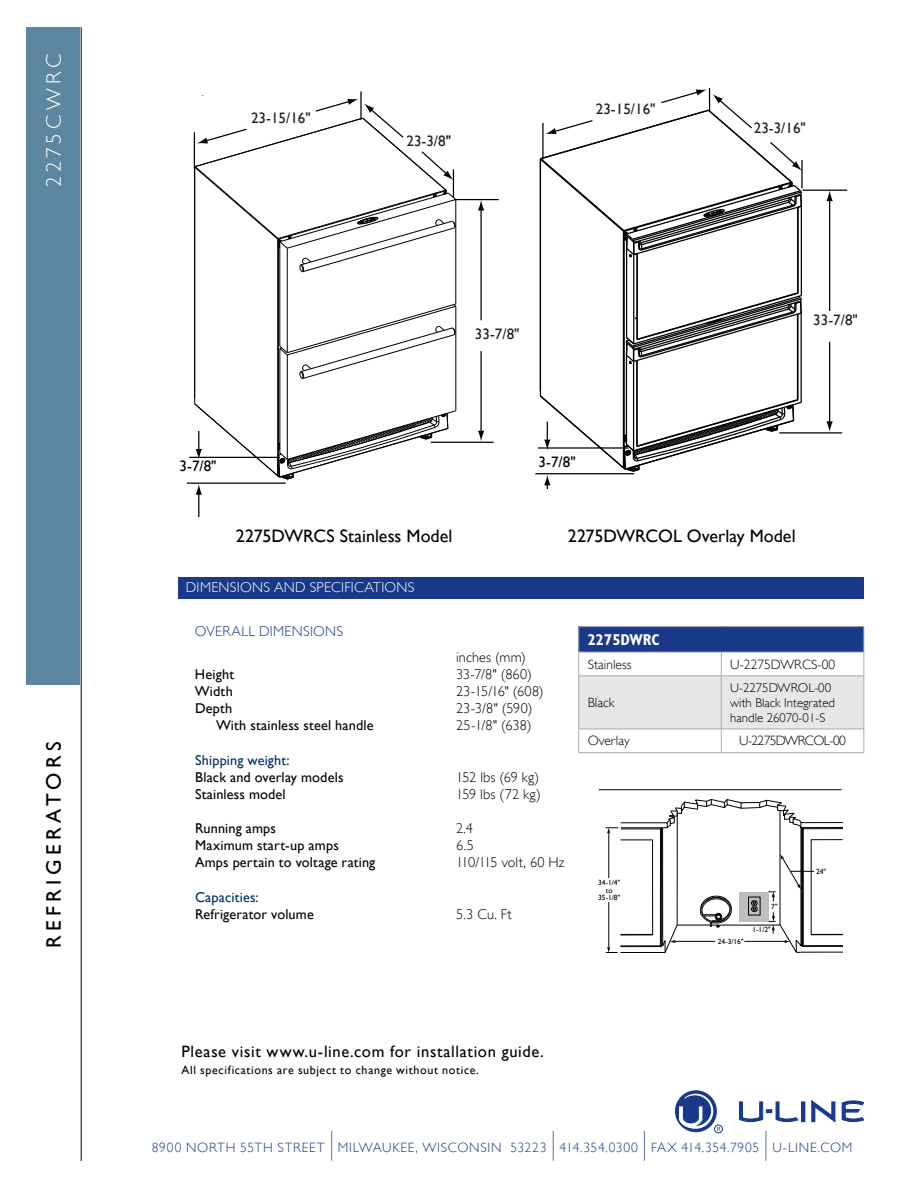
<style>
.page{position:relative;width:918px;height:1188px;background:#fff}
.page>*{position:absolute;margin:0;border:0;box-sizing:border-box;transform-origin:0 0}
.t1{font:21px "Gill Sans";letter-spacing:.205em;color:#000}
.t2{font:300 21px "Gill Sans";letter-spacing:.185em;color:#fff}
.t3{font:18px "Gill Sans";color:#000}
.t4{font:16.5px "Gill Sans";letter-spacing:.04em;color:#000}
.t5{font:700 condensed 15.75px "Gill Sans";color:#fff}
.t6{font:15.15px "Gill Sans";color:#231f20}
.t7{font:15.15px "Gill Sans";color:#000}
.t8{font:14.25px "Gill Sans";letter-spacing:.01em;color:#000}
.t9{font:300 14.25px "Gill Sans";letter-spacing:.01em;color:#000}
.t10{font:300 14.25px "Gill Sans";letter-spacing:.025em;color:#fff}
.t11{font:14.25px "Gill Sans";letter-spacing:.01em;color:#002d62}
.t12{font:300 14.25px "Gill Sans";letter-spacing:.02em;color:#19398a}
.t13{font:300 13.5px "Gill Sans";letter-spacing:.055em;color:#19398a}
.t14{font:300 13.5px "Gill Sans";color:#000}
.t15{font:300 12.75px/15.3px "Gill Sans";color:#000}
.t16{font:12px "Gill Sans";letter-spacing:.05em;color:#000}
.t17{font:7.5px/7.5px "Gill Sans";color:#000;text-align:center}
.s1{color:#000}
</style>
<div class="page">
<div style="left:801px;top:1102px;width:4px;height:20px;border:1px solid #19398a"></div>
<svg style="left:812px;top:1100px;width:23px;height:22px"></svg>
<svg style="left:842px;top:1100px;width:22px;height:22px"></svg>
<svg style="left:739px;top:1102px;width:59px;height:21px"></svg>
<svg style="left:675px;top:1090px;width:45px;height:42px"></svg>
<div style="left:714px;top:1125px;width:9px;height:8px;border:1px solid #19398a;border-radius:50%"></div>
<hr style="left:331px;top:1131px;width:1px;height:30px;background:#6169a8">
<hr style="left:553px;top:1131px;width:1px;height:30px;background:#6169a8">
<hr style="left:644px;top:1131px;width:1px;height:30px;background:#6169a8">
<hr style="left:766px;top:1131px;width:1px;height:30px;background:#6169a8">
<div style="left:178px;top:577px;width:686px;height:21px;background:#19398a"></div>
<hr style="left:81px;top:27px;width:1px;height:1134px;background:#000">
<div style="left:26px;top:27px;width:54px;height:657px;background:#5d87a1"></div>
<svg style="left:598px;top:789px;width:245px;height:164px"></svg>
<hr style="left:279px;top:242px;width:1px;height:104px;background:#000">
<hr style="left:279px;top:348px;width:1px;height:105px;background:#000">
<hr style="left:287px;top:248px;width:1px;height:105px;background:#000">
<hr style="left:287px;top:355px;width:1px;height:104px;background:#000">
<hr style="left:455px;top:200px;width:1px;height:104px;background:#000">
<hr style="left:455px;top:306px;width:1px;height:105px;background:#000">
<svg style="left:279px;top:303px;width:178px;height:77px"></svg>
<hr style="left:194px;top:167px;width:1px;height:232px;background:#000">
<hr style="left:277px;top:239px;width:1px;height:237px;background:#000">
<hr style="left:278px;top:240px;width:1px;height:215px;background:#000">
<hr style="left:431px;top:442px;width:63px;height:1px;background:#000">
<hr style="left:454px;top:199px;width:45px;height:1px;background:#000">
<hr style="left:189px;top:457px;width:91px;height:1px;background:#000">
<hr style="left:187px;top:483px;width:99px;height:1px;background:#000">
<svg style="left:193px;top:398px;width:264px;height:119px"></svg>
<hr style="left:480px;top:208px;width:2px;height:112px;background:#000">
<svg style="left:478px;top:200px;width:6px;height:11px"></svg>
<hr style="left:480px;top:351px;width:2px;height:82px;background:#000">
<svg style="left:478px;top:431px;width:6px;height:10px"></svg>
<svg style="left:193px;top:91px;width:264px;height:182px"></svg>
<hr style="left:626px;top:355px;width:1px;height:89px;background:#000">
<hr style="left:633px;top:361px;width:1px;height:90px;background:#000">
<hr style="left:636px;top:360px;width:2px;height:86px;background:#000">
<hr style="left:797px;top:314px;width:2px;height:86px;background:#000">
<hr style="left:801px;top:313px;width:1px;height:89px;background:#000">
<hr style="left:540px;top:159px;width:1px;height:232px;background:#000">
<hr style="left:623px;top:231px;width:1px;height:237px;background:#000">
<hr style="left:624px;top:232px;width:1px;height:215px;background:#000">
<hr style="left:626px;top:248px;width:1px;height:90px;background:#000">
<hr style="left:633px;top:255px;width:1px;height:89px;background:#000">
<hr style="left:636px;top:254px;width:2px;height:85px;background:#000">
<svg style="left:625px;top:291px;width:177px;height:74px"></svg>
<hr style="left:797px;top:207px;width:2px;height:86px;background:#000">
<hr style="left:801px;top:206px;width:1px;height:89px;background:#000">
<hr style="left:779px;top:432px;width:63px;height:2px;background:#000">
<hr style="left:803px;top:190px;width:44px;height:1px;background:#000">
<hr style="left:538px;top:447px;width:90px;height:2px;background:#000">
<hr style="left:535px;top:473px;width:99px;height:1px;background:#000">
<svg style="left:539px;top:390px;width:264px;height:99px"></svg>
<hr style="left:829px;top:199px;width:1px;height:112px;background:#000">
<svg style="left:826px;top:190px;width:7px;height:11px"></svg>
<hr style="left:829px;top:342px;width:1px;height:81px;background:#000">
<svg style="left:826px;top:421px;width:7px;height:11px"></svg>
<svg style="left:539px;top:89px;width:264px;height:169px"></svg>
<hr style="left:579px;top:626px;width:142px;height:1px;background:#a7a9ac">
<hr style="left:721px;top:626px;width:143px;height:1px;background:#a7a9ac">
<svg style="left:578px;top:627px;width:287px;height:126px"></svg>
<h1 class="t2" style="left:41px;top:187px;width:133px;rotate:-90deg">2275CWRC</h1>
<h1 class="t1" style="left:41px;top:948px;width:208px;rotate:-90deg">REFRIGERATORS</h1>
<p class="t6" style="left:251px;top:110px;width:61px">23-15/16"</p>
<p class="t6" style="left:406px;top:132px;width:46px">23-3/8<span class="s1">"</span></p>
<p class="t6" style="left:596px;top:100px;width:61px">23-15/16"</p>
<p class="t6" style="left:754px;top:119px;width:54px">23-3/16"</p>
<p class="t6" style="left:475px;top:326px;width:46px">33-7/8"</p>
<p class="t6" style="left:813px;top:311px;width:46px">33-7/8"</p>
<p class="t7" style="left:180px;top:457px;width:39px">3-7/8"</p>
<p class="t7" style="left:539px;top:453px;width:39px">3-7/8"</p>
<p class="t6" style="left:596px;top:521px;width:61px">23-15/16"</p>
<p class="t3" style="left:236px;top:525px;width:218px">2275DWRCS Stainless Model</p>
<p class="t3" style="left:568px;top:525px;width:229px">2275DWRCOL Overlay Model</p>
<p class="t10" style="left:186px;top:579px;width:174px">DI MENSIONS AND SPECI FICATIO</p>
<p class="t10" style="left:397px;top:579px;width:19px">NS</p>
<p class="t12" style="left:195px;top:623px;width:140px">OVERALL DIM ENSIONS</p>
<p class="t9" style="left:456px;top:649px;width:71px">INCHES (MM)</p>
<p class="t8" style="left:195px;top:666px;width:41px">Height</p>
<p class="t9" style="left:456px;top:666px;width:77px">33-7/8" (860)</p>
<p class="t8" style="left:195px;top:683px;width:39px">Width</p>
<p class="t9" style="left:456px;top:683px;width:89px">23-15/16" (608)</p>
<p class="t8" style="left:195px;top:700px;width:39px">Depth</p>
<p class="t9" style="left:456px;top:700px;width:78px">23-3/8" (590)</p>
<p class="t8" style="left:216px;top:717px;width:159px">With stainless steel handle</p>
<p class="t9" style="left:456px;top:717px;width:77px">25-1/8" (638)</p>
<p class="t11" style="left:195px;top:751px;width:96px">Shipping weight:</p>
<p class="t8" style="left:195px;top:769px;width:150px">Black and overlay models</p>
<p class="t9" style="left:456px;top:769px;width:85px">152 LBS (69 KG)</p>
<p class="t8" style="left:195px;top:786px;width:92px">Stainless model</p>
<p class="t9" style="left:456px;top:786px;width:86px">159 LBS (72 KG)</p>
<p class="t8" style="left:195px;top:820px;width:83px">Running amps</p>
<p class="t9" style="left:456px;top:820px;width:18px">2.4</p>
<p class="t8" style="left:195px;top:837px;width:145px">Maximum start-up amps</p>
<p class="t9" style="left:456px;top:837px;width:20px">6.5</p>
<p class="t8" style="left:195px;top:854px;width:182px">Amps pertain to voltage rating</p>
<p class="t9" style="left:456px;top:854px;width:110px">110/115 VOLT, 60 HZ</p>
<p class="t11" style="left:195px;top:889px;width:65px">Capacities:</p>
<p class="t8" style="left:195px;top:906px;width:120px">Refrigerator volume</p>
<p class="t9" style="left:456px;top:906px;width:58px">5.3 CU. FT</p>
<p class="t5" style="left:588px;top:631px;width:74px">2275DWRC</p>
<p class="t14" style="left:588px;top:656px;width:45px">STAINLESS</p>
<p class="t14" style="left:730px;top:656px;width:62px">U-2275DWRC</p>
<p class="t14" style="left:811px;top:656px;width:26px">S-00</p>
<p class="t14" style="left:588px;top:695px;width:29px">BLACK</p>
<p class="t15" style="left:730px;top:680px;width:106px;text-indent:84px">-00<br>WITH BLACK I NTEGRATED<br>HANDLE 26070-01-S</p>
<p class="t15" style="left:730px;top:680px;width:58px">U-2275DWROL</p>
<p class="t14" style="left:588px;top:733px;width:43px">OVERLAY</p>
<p class="t14" style="left:739px;top:733px;width:56px">U-2275DWRCOL</p>
<p class="t14" style="left:830px;top:733px;width:18px">-00</p>
<p class="t17" style="left:598px;top:879px;width:24px">34-1/4" to<br>35-1/8"</p>
<p class="t17" style="left:718px;top:937px;width:27px">24-3/16"</p>
<p class="t17" style="left:771px;top:903px;width:8px">7"</p>
<p class="t17" style="left:752px;top:926px;width:20px">1-1/2"</p>
<p class="t17" style="left:816px;top:868px;width:12px">24"</p>
<p class="t4" style="left:182px;top:1042px;width:364px">Please visit www.u-line.com for installation guide.</p>
<p class="t16" style="left:182px;top:1063px;width:299px">All specifications are subject to change without notice.</p>
<p class="t13" style="left:152px;top:1139px;width:700px">8900 NORTH 55TH STREET MILWAUKEE, WISCONSIN 53223 414.354.0300 FAX 414.354.7905 U-LIN E.COM</p>
</div>
